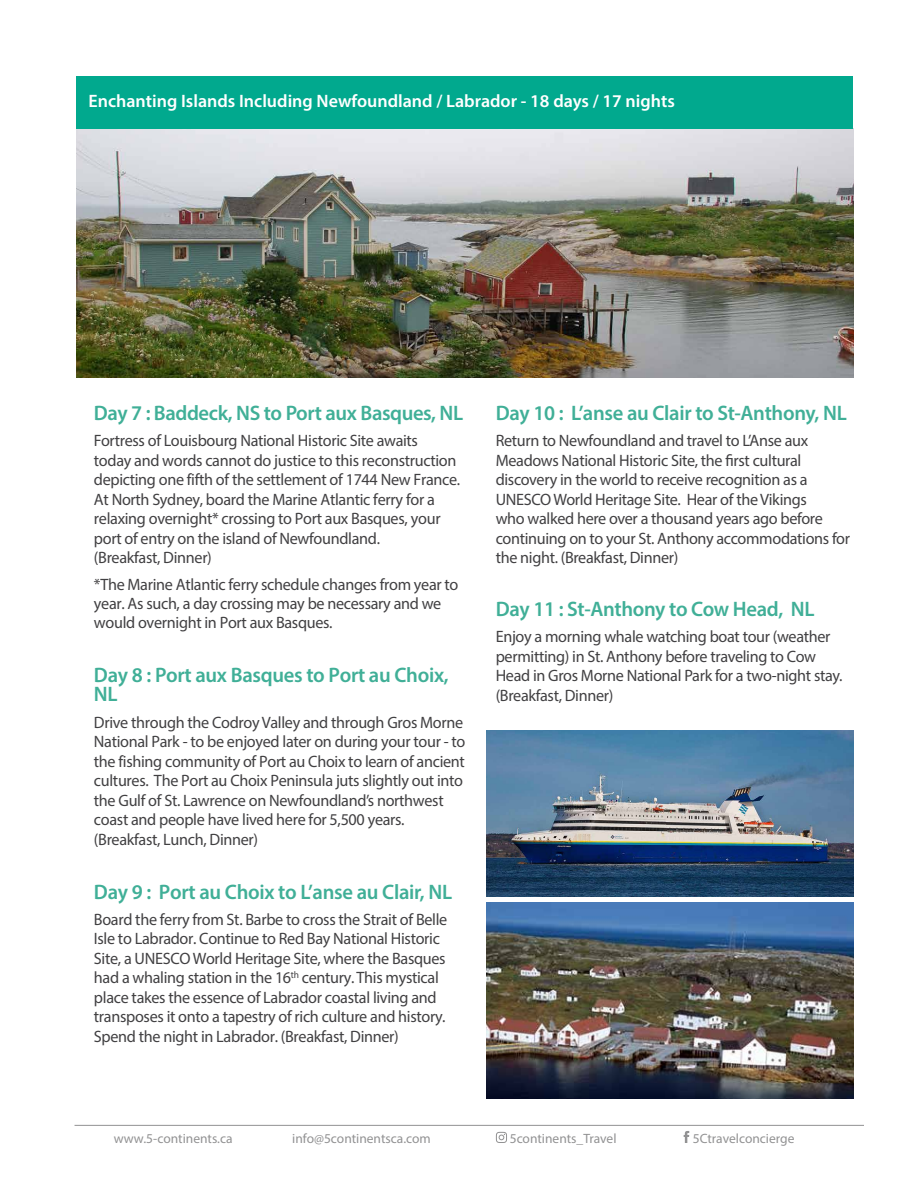
<style>
.page{position:relative;width:918px;height:1188px;background:#fff}
.page>*{position:absolute;margin:0;border:0;box-sizing:border-box;transform-origin:0 0}
.t1{font:600 21px/19.5px "Myriad Pro";letter-spacing:-.015em;color:#40af97}
.t2{font:600 18px "Myriad Pro";color:#fff}
.t3{font:16.5px/19.5px "Myriad Pro";letter-spacing:-.02em;color:#414042}
.t4{font:13.5px "Myriad Pro";color:#929293}
</style>
<div class="page">
<svg style="left:496px;top:1132px;width:11px;height:11px"></svg>
<svg style="left:684px;top:1131px;width:5px;height:12px"></svg>
<hr style="left:75px;top:1125px;width:789px;height:1px;background:#929293">
<img style="left:76px;top:128px;width:777px;height:250px">
<div style="left:76px;top:76px;width:778px;height:52px;background:#01a98e"></div>
<img style="left:486px;top:730px;width:368px;height:166px">
<img style="left:486px;top:903px;width:368px;height:196px">
<p class="t2" style="left:89px;top:90px;width:588px">Enchanting Islands Including Newfoundland / Labrador - 18 days / 17 nights</p>
<p class="t1" style="left:94px;top:403px;width:371px">Day 7 : Baddeck, NS to Port aux Basques, NL</p>
<p class="t3" style="left:94px;top:431px;width:368px">Fortress of Louisbourg National Historic Site awaits<br>today and words cannot do justice to this reconstruction depicting one fifth of the settlement of 1744 New France.<br>At North Sydney, board the Marine Atlantic ferry for a relaxing overnight* crossing to Port aux Basques, your port of entry on the island of Newfoundland.<br>(Breakfast, Dinner)</p>
<p class="t3" style="left:94px;top:574px;width:366px">*The Marine Atlantic ferry schedule changes from year to year. As such, a day crossing may be necessary and we would overnight in Port aux Basques.</p>
<p class="t1" style="left:94px;top:665px;width:356px">Day 8 : Port aux Basques to Port au Choix,<br>NL</p>
<p class="t3" style="left:94px;top:712px;width:373px">Drive through the Codroy Valley and through Gros Morne National Park - to be enjoyed later on during your tour - to the fishing community of Port au Choix to learn of ancient cultures. The Port au Choix Peninsula juts slightly out into the Gulf of St. Lawrence on Newfoundland’s northwest coast and people have lived here for 5,500 years. (Breakfast, Lunch, Dinner)</p>
<p class="t1" style="left:94px;top:881px;width:360px">Day 9 : Port au Choix to L’anse au Clair, NL</p>
<p class="t3" style="left:94px;top:909px;width:355px">Board the ferry from St. Barbe to cross the Strait of Belle Isle to Labrador. Continue to Red Bay National Historic Site, a UNESCO World Heritage Site, where the Basques had a whaling station in the 16<sup>th</sup> century. This mystical place takes the essence of Labrador coastal living and transposes it onto a tapestry of rich culture and history.<br>Spend the night in Labrador. (Breakfast, Dinner)</p>
<p class="t1" style="left:496px;top:403px;width:353px">Day 10 : L’anse au Clair to St-Anthony, NL</p>
<p class="t3" style="left:496px;top:431px;width:356px">Return to Newfoundland and travel to L’Anse aux Meadows National Historic Site, the first cultural discovery in the world to receive recognition as a UNESCO World Heritage Site. Hear of the Vikings<br>who walked here over a thousand years ago before continuing on to your St. Anthony accommodations for the night. (Breakfast, Dinner)</p>
<p class="t1" style="left:496px;top:599px;width:320px">Day 11 : St-Anthony to Cow Head, NL</p>
<p class="t3" style="left:496px;top:627px;width:348px">Enjoy a morning whale watching boat tour (weather permitting) in St. Anthony before traveling to Cow Head in Gros Morne National Park for a two-night stay. (Breakfast, Dinner)</p>
<p class="t4" style="left:114px;top:1130px;width:120px">www.5-continents.ca</p>
<p class="t4" style="left:292px;top:1130px;width:140px">info@5continentsca.com</p>
<p class="t4" style="left:510px;top:1130px;width:108px">5continents_Travel</p>
<p class="t4" style="left:693px;top:1130px;width:103px">5Ctravelconcierge</p>
</div>
